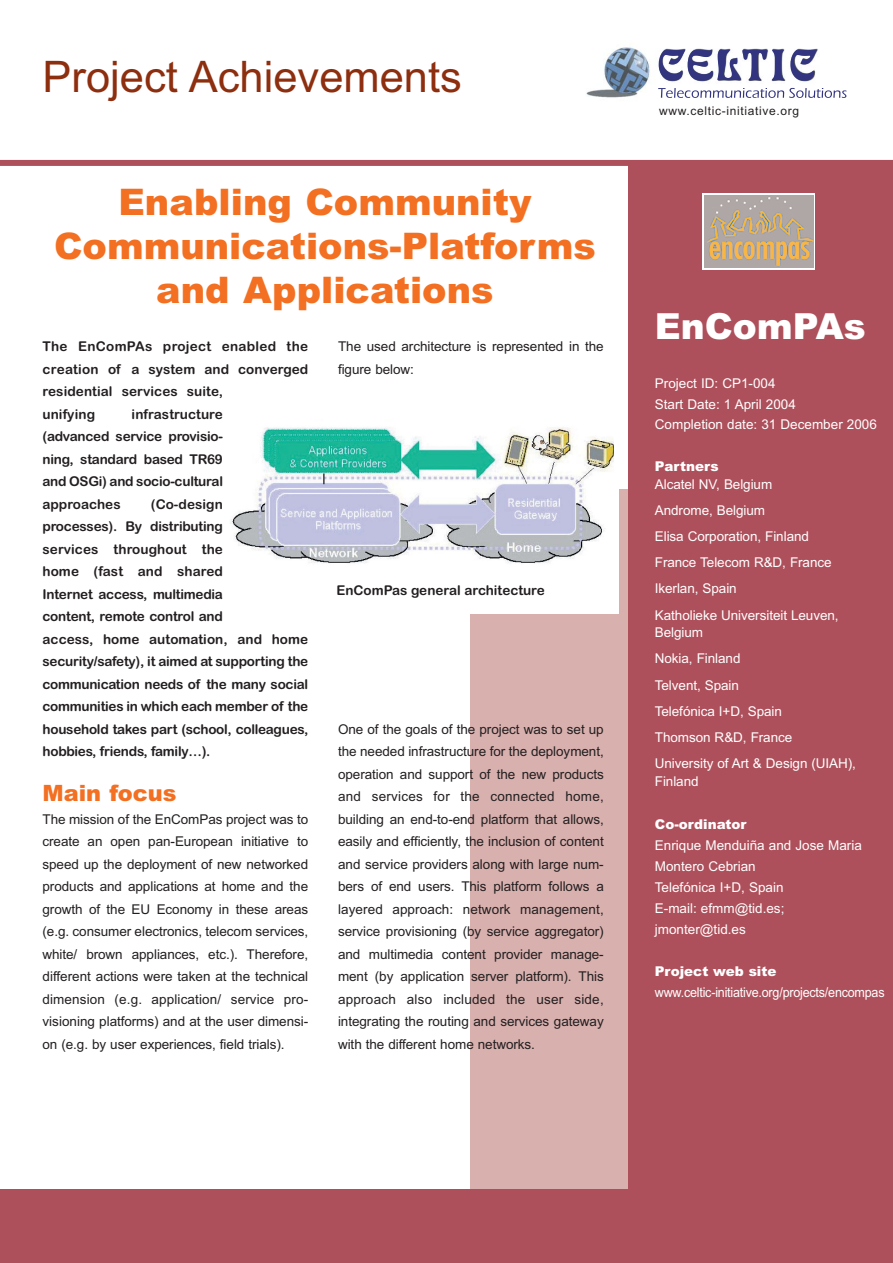
<style>
.page{position:relative;width:893px;height:1263px;background:#fff}
.page>*{position:absolute;margin:0;border:0;box-sizing:border-box;transform-origin:0 0}
.t1{font:43.5px "Arial";color:#8d2e0f}
.t2{font:900 36.6px/44px "Arial";color:#f36f21;text-align:center}
.t3{font:900 36px "Arial";color:#fff}
.t4{font:900 22.5px "Arial";color:#f36f21}
.t5{font:13.5px/22.5px "Arial";letter-spacing:-.005em;color:#231f20;text-align:justify}
.t6{font:13.5px/22.5px "Arial Rounded MT Bold";letter-spacing:-.02em;color:#231f20;text-align:justify}
.t7{font:13.5px/26.2px "Arial";letter-spacing:-.005em;color:#fff}
.t8{font:13.5px/22.5px "Arial Rounded MT Bold";letter-spacing:.005em;color:#231f20}
.t9{font:13.5px "Arial";letter-spacing:-.005em;color:#fff;scale:.93 1}
.t10{font:900 13.5px "Arial";color:#fff}
.t11{font:13.5px "Arial Rounded MT Bold";color:#231f20}
.t12{font:12px "Arial";letter-spacing:.055em;color:#231f20}
</style>
<div class="page">
<div style="left:470px;top:489px;width:188px;height:713px;background:#d8b0ae"></div>
<img style="left:586px;top:47px;width:261px;height:51px">
<img style="left:717px;top:49px;width:100px;height:32px">
<img style="left:814px;top:88px;width:32px;height:10px">
<div style="left:0;top:160px;width:893px;height:6px;background:#ae505b"></div>
<div style="left:0;top:1190px;width:893px;height:73px;background:#ae505b"></div>
<div style="left:628px;top:165px;width:265px;height:1030px;background:#ae505b"></div>
<div style="left:224px;top:392px;width:395px;height:222px;background:#fff"></div>
<img style="left:230px;top:427px;width:383px;height:136px">
<svg style="left:703px;top:194px;width:112px;height:76px"></svg>
<img style="left:705px;top:196px;width:108px;height:72px">
<h1 class="t1" style="left:43px;top:60px;width:421px">Project Achievements</h1>
<h2 class="t2" style="left:54px;top:183px;width:543px">Enabling Community<br>Communications-Platforms and Applications</h2>
<p class="t8" style="left:43px;top:337px;width:267px">The EnComPAs project enabled the creation of a system and converged residential services suite,<br>unifying</p>
<p class="t6" style="left:43px;top:404px;width:182px;text-indent:89px">infrastructure (advanced service provisio&shy;ning, standard based TR69 and OSGi) and socio-cultural approaches</p>
<p class="t6" style="left:43px;top:494px;width:267px;text-align:left;text-indent:108px">(Co-design<br>processes). By distributing<br>services throughout the<br>home (fast and shared<br>Internet access, multimedia<br>content, remote control and<br>access, home automation, and home security/safety), it aimed at supporting the communication needs of the many social communities in which each member of the household takes part (school, colleagues, hobbies, friends, family…).</p>
<h3 class="t4" style="left:43px;top:785px;width:136px">Main focus</h3>
<p class="t5" style="left:43px;top:809px;width:267px">The mission of the EnComPas project was to create an open pan-European initiative to speed up the deployment of new networked products and applications at home and the growth of the EU Economy in these areas (e.g. consumer electronics, telecom services, white/ brown appliances, etc.). Therefore, different actions were taken at the technical dimension (e.g. application/ service pro&shy;visioning platforms) and at the user dimensi&shy;on (e.g. by user experiences, field trials).</p>
<p class="t5" style="left:338px;top:337px;width:267px">The used architecture is represented in the figure below:</p>
<p class="t11" style="left:336px;top:585px;width:210px">EnComPas general architecture</p>
<p class="t5" style="left:338px;top:719px;width:267px">One of the goals of the project was to set up the needed infrastructure for the deployment, operation and support of the new products and services for the connected home, building an end-to-end platform that allows, easily and efficiently, the inclusion of content and service providers along with large num&shy;bers of end users. This platform follows a layered approach: network management, service provisioning (by service aggregator) and multimedia content provider manage&shy;ment (by application server platform). This approach also included the user side, integrating the routing and services gateway with the different home networks.</p>
<p class="t12" style="left:659px;top:106px;width:142px">www.celtic-initiative.org</p>
<h3 class="t3" style="left:655px;top:313px;width:212px">EnComPAs</h3>
<p class="t7" style="left:655px;top:374px;width:224px;line-height:20.7px">Project ID: CP1-004<br>Start Date: 1 April 2004<br>Completion date: 31 December 2006</p>
<p class="t10" style="left:655px;top:461px;width:65px">Partners</p>
<p class="t7" style="left:655px;top:472px;width:185px">Alcatel NV, Belgium<br>Androme, Belgium<br>Elisa Corporation, Finland<br>France Telecom R&amp;D, France<br>Ikerlan, Spain<br>Katholieke Universiteit Leuven,</p>
<p class="t7" style="left:655px;top:621px;width:203px">Belgium<br>Nokia, Finland<br>Telvent, Spain<br>Telefónica I+D, Spain<br>Thomson R&amp;D, France<br>University of Art &amp; Design (UIAH),</p>
<p class="t7" style="left:655px;top:769px;width:45px">Finland</p>
<p class="t10" style="left:655px;top:819px;width:93px">Co-ordinator</p>
<p class="t7" style="left:655px;top:836px;width:209px;line-height:21px">Enrique Menduiña and Jose Maria<br>Montero Cebrian<br>Telefónica I+D, Spain<br>E-mail: efmm@tid.es; jmonter@tid.es</p>
<p class="t10" style="left:655px;top:966px;width:123px">Project web site</p>
<p class="t9" style="left:655px;top:987px;width:249px">www.celtic-initiative.org/projects/encompas</p>
</div>
